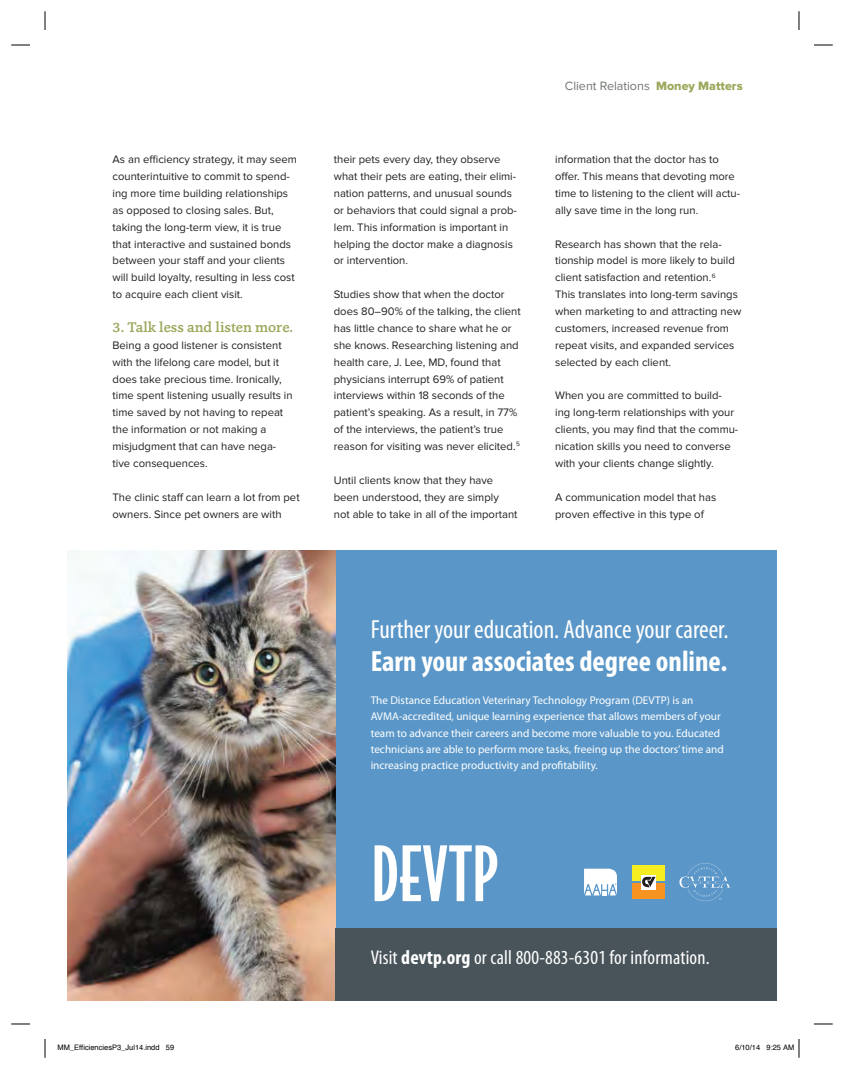
<style>
.page{position:relative;width:844px;height:1069px;background:#fff}
.page>*{position:absolute;margin:0;border:0;box-sizing:border-box;transform-origin:0 0}
.t1{font:500 72.25px "Bodega Sans";letter-spacing:.005em;color:#fff}
.t2{font:700 condensed 29.38px "Myriad Pro";color:#fff}
.t3{font:condensed 26.25px "Myriad Pro";color:#fff}
.t4{font:condensed 20px "Myriad Pro";letter-spacing:.01em;color:#fff}
.t5{font:500 14.38px "Cassia";color:#9ea75c}
.t6{font:12.5px "Proxima Nova";color:#70756f}
.t7{font:11.25px/16.9px "Proxima Nova";color:#231f20}
.t8{font:11.25px/16.2px "Myriad Pro";color:#fff}
.t9{font:7.5px "Helvetica";color:#000}
.s1{font-family:"Proxima Nova Extrabld";color:#9ea75c}
.s2{font-weight:700}
</style>
<div class="page">
<div style="left:335px;top:551px;width:441px;height:423px;background:#5a97c8"></div>
<img style="left:68px;top:551px;width:267px;height:450px">
<div style="left:335px;top:928px;width:441px;height:73px;background:#48545a"></div>
<svg style="left:584px;top:868px;width:33px;height:27px"></svg>
<svg style="left:679px;top:863px;width:51px;height:38px"></svg>
<div style="left:632px;top:865px;width:33px;height:16px;background:#f7ee21"></div>
<div style="left:632px;top:883px;width:33px;height:15px;background:#f79320"></div>
<svg style="left:641px;top:875px;width:15px;height:14px"></svg>
<svg style="left:642px;top:877px;width:13px;height:11px"></svg>
<svg style="left:11px;top:44px;width:19px;height:2px"></svg>
<svg style="left:814px;top:44px;width:18px;height:2px"></svg>
<svg style="left:11px;top:1023px;width:19px;height:2px"></svg>
<svg style="left:814px;top:1023px;width:18px;height:2px"></svg>
<svg style="left:44px;top:11px;width:2px;height:19px"></svg>
<svg style="left:44px;top:1039px;width:2px;height:19px"></svg>
<svg style="left:798px;top:11px;width:2px;height:19px"></svg>
<svg style="left:798px;top:1039px;width:2px;height:19px"></svg>
<p class="t7" style="left:112px;top:151px;width:186px">As an efficiency strategy, it may seem counterintuitive to commit to spend&shy;ing more time building relationships as opposed to closing sales. But, taking the long-term view, it is true that interactive and sustained bonds between your staff and your clients will build loyalty, resulting in less cost to acquire each client visit.</p>
<p class="t5" style="left:112px;top:317px;width:182px">3. Talk less and listen more.</p>
<p class="t7" style="left:112px;top:337px;width:182px">Being a good listener is consistent with the lifelong care model, but it does take precious time. Ironically, time spent listening usually results in time saved by not having to repeat the information or not making a misjudgment that can have nega&shy;tive consequences.</p>
<p class="t7" style="left:112px;top:489px;width:189px">The clinic staff can learn a lot from pet owners. Since pet owners are with</p>
<p class="t7" style="left:334px;top:151px;width:185px">their pets every day, they observe what their pets are eating, their elimi&shy;nation patterns, and unusual sounds or behaviors that could signal a prob&shy;lem. This information is important in helping the doctor make a diagnosis or intervention.</p>
<p class="t7" style="left:334px;top:286px;width:188px">Studies show that when the doctor does 80–90% of the talking, the client has little chance to share what he or she knows. Researching listening and health care, J. Lee, MD, found that physicians interrupt 69% of patient interviews within 18 seconds of the patient’s speaking. As a result, in 77% of the interviews, the patient’s true reason for visiting was never elicited. <sup>5</sup></p>
<p class="t7" style="left:334px;top:472px;width:185px">Until clients know that they have been understood, they are simply not able to take in all of the important</p>
<p class="t6" style="left:565px;top:79px;width:179px">Client Relations <span class="s1">Money Matters</span></p>
<p class="t7" style="left:555px;top:151px;width:186px">information that the doctor has to offer. This means that devoting more time to listening to the client will actu&shy;ally save time in the long run.</p>
<p class="t7" style="left:555px;top:235px;width:188px">Research has shown that the rela&shy;tionship model is more likely to build client satisfaction and retention. <sup>6<br></sup>This translates into long-term savings when marketing to and attracting new customers, increased revenue from repeat visits, and expanded services selected by each client.</p>
<p class="t7" style="left:555px;top:387px;width:185px">When you are committed to build&shy;ing long-term relationships with your clients, you may find that the commu&shy;nication skills you need to converse with your clients change slightly.</p>
<p class="t7" style="left:555px;top:489px;width:163px">A communication model that has proven effective in this type of</p>
<h3 class="t3" style="left:371px;top:613px;width:359px">Further your education. Advance your career.</h3>
<h2 class="t2" style="left:371px;top:643px;width:358px">Earn your associates degree online.</h2>
<p class="t8" style="left:371px;top:692px;width:354px">The Distance Education Veterinary Technology Program (DEVTP) is an AVMA-accredited, unique learning experience that allows members of your team to advance their careers and become more valuable to you. Educated technicians are able to perform more tasks, freeing up the doctors’ time and increasing practice productivity and profitability.</p>
<h1 class="t1" style="left:371px;top:830px;width:128px">DEVTP</h1>
<h3 class="t4" style="left:371px;top:945px;width:340px">Visit <span class="s2">devtp.org</span> or call 800-883-6301 for information.</h3>
<p class="t9" style="left:58px;top:1042px;width:118px">MM_EfficienciesP3_Jul14.indd 59</p>
<p class="t9" style="left:735px;top:1042px;width:61px">6/10/14 9:25 AM</p>
</div>
